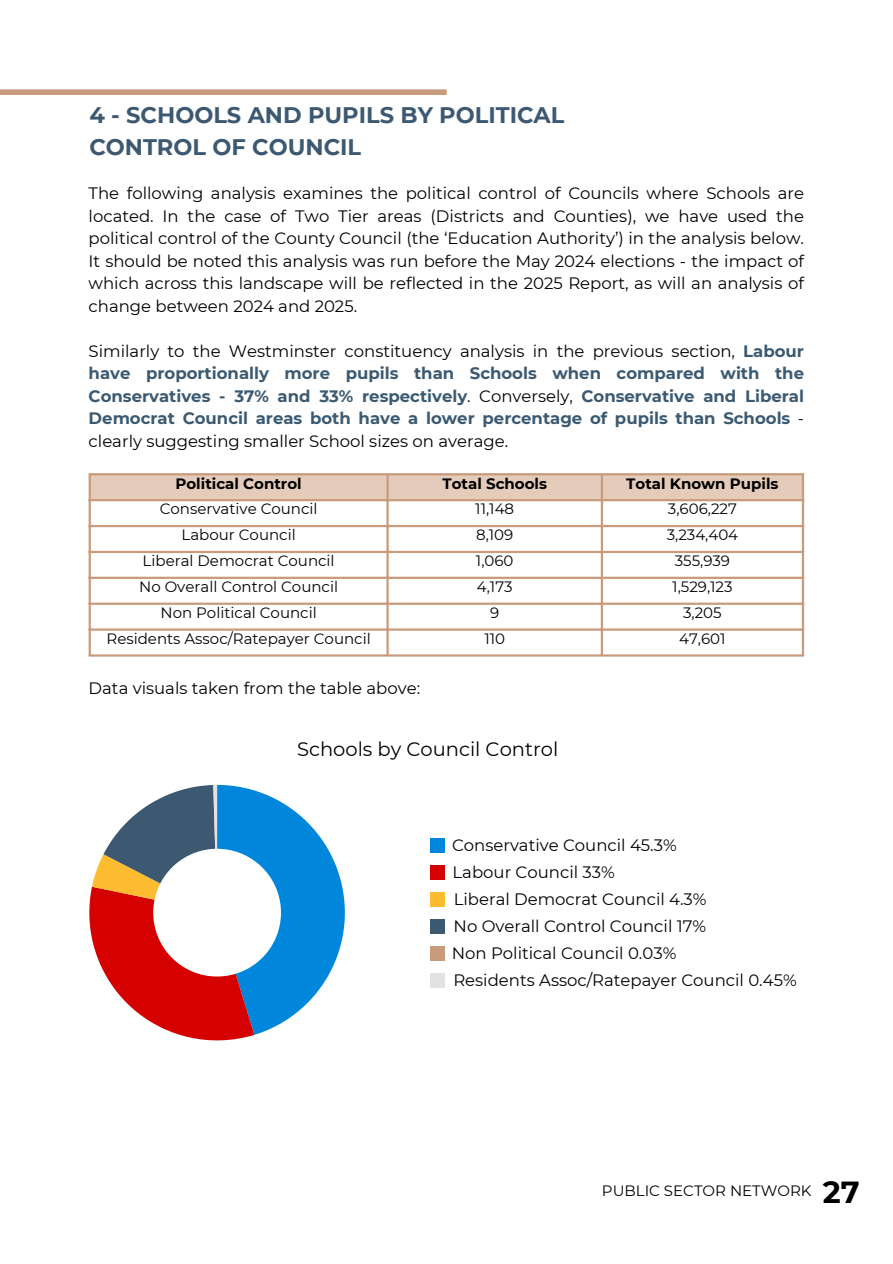
<style>
.page{position:relative;width:893px;height:1264px;background:#fff}
.page>*{position:absolute;margin:0;border:0;box-sizing:border-box;transform-origin:0 0}
.t1{font:700 30.45px "Montserrat";color:#000}
.t2{font:700 22.5px/31.5px "Montserrat";color:#3c5971}
.t3{font:19.5px "Montserrat";color:#000}
.t4{font:16.5px/22.5px "Montserrat";color:#000;text-align:justify}
.t5{font:700 16.5px/22.5px "Montserrat";color:#3b5a71;text-align:justify}
.t6{font:15px "Montserrat";color:#000}
.t7{font:700 15px "Montserrat";color:#000}
.s1{font-weight:400;color:#000}
</style>
<div class="page">
<div style="left:0;top:89px;width:446px;height:6px;background:#c89b7c"></div>
<div style="left:91px;top:475px;width:710px;height:24px;background:#e4cbba"></div>
<hr style="left:89px;top:475px;width:2px;height:179px;background:#c89b7c">
<hr style="left:386px;top:475px;width:2px;height:179px;background:#c89b7c">
<hr style="left:600px;top:475px;width:3px;height:179px;background:#c89b7c">
<hr style="left:801px;top:475px;width:3px;height:179px;background:#c89b7c">
<hr style="left:89px;top:473px;width:715px;height:2px;background:#c89b7c">
<hr style="left:89px;top:499px;width:715px;height:2px;background:#c89b7c">
<hr style="left:89px;top:525px;width:715px;height:2px;background:#c89b7c">
<hr style="left:89px;top:551px;width:715px;height:2px;background:#c89b7c">
<hr style="left:89px;top:576px;width:715px;height:3px;background:#c89b7c">
<hr style="left:89px;top:602px;width:715px;height:3px;background:#c89b7c">
<hr style="left:89px;top:628px;width:715px;height:2px;background:#c89b7c">
<hr style="left:89px;top:654px;width:715px;height:2px;background:#c89b7c">
<svg style="left:89px;top:785px;width:256px;height:255px"></svg>
<div style="left:430px;top:837px;width:14px;height:15px;background:#0087dc"></div>
<div style="left:430px;top:864px;width:14px;height:15px;background:#d50000"></div>
<div style="left:430px;top:945px;width:14px;height:15px;background:#c89b7c"></div>
<div style="left:430px;top:972px;width:14px;height:15px;background:#e2e2e2"></div>
<div style="left:430px;top:891px;width:14px;height:15px;background:#fdbb30"></div>
<div style="left:430px;top:918px;width:14px;height:15px;background:#3b5a71"></div>
<h1 class="t2" style="left:89px;top:99px;width:476px">4 - SCHOOLS AND PUPILS BY POLITICAL<br>CONTROL OF COUNCIL</h1>
<p class="t4" style="left:89px;top:182px;width:717px">The following analysis examines the political control of Councils where Schools are located. In the case of Two Tier areas (Districts and Counties), we have used the political control of the County Council (the ‘Education Authority’) in the analysis below.<br>It should be noted this analysis was run before the May 2024 elections - the impact of which across this landscape will be reflected in the 2025 Report, as will an analysis of change between 2024 and 2025.</p>
<p class="t5" style="left:89px;top:339px;width:717px"><span class="s1">Similarly to the Westminster constituency analysis in the previous section,</span> Labour have proportionally more pupils than Schools when compared with the Conservatives - 37% and 33% respectively<span class="s1">. Conversely,</span> Conservative and Liberal Democrat Council areas both have a lower percentage of pupils than Schools <span class="s1">- clearly suggesting smaller School sizes on average.</span></p>
<p class="t7" style="left:175px;top:474px;width:128px">Political Control</p>
<p class="t7" style="left:442px;top:474px;width:106px">Total Schools</p>
<p class="t7" style="left:626px;top:474px;width:154px">Total Known Pupils</p>
<p class="t6" style="left:160px;top:500px;width:159px">Conservative Council</p>
<p class="t6" style="left:475px;top:500px;width:40px">11,148</p>
<p class="t6" style="left:668px;top:500px;width:70px">3,606,227</p>
<p class="t6" style="left:181px;top:526px;width:116px">Labour Council</p>
<p class="t6" style="left:476px;top:526px;width:39px">8,109</p>
<p class="t6" style="left:666px;top:526px;width:73px">3,234,404</p>
<p class="t6" style="left:143px;top:551px;width:193px">Liberal Democrat Council</p>
<p class="t6" style="left:476px;top:551px;width:39px">1,060</p>
<p class="t6" style="left:674px;top:551px;width:57px">355,939</p>
<p class="t6" style="left:139px;top:577px;width:200px">No Overall Control Council</p>
<p class="t6" style="left:477px;top:577px;width:37px">4,173</p>
<p class="t6" style="left:672px;top:577px;width:62px">1,529,123</p>
<p class="t6" style="left:160px;top:603px;width:158px">Non Political Council</p>
<p class="t6" style="left:490px;top:603px;width:11px">9</p>
<p class="t6" style="left:683px;top:603px;width:40px">3,205</p>
<p class="t6" style="left:106px;top:629px;width:266px">Residents Assoc/Ratepayer Council</p>
<p class="t6" style="left:484px;top:629px;width:22px">110</p>
<h2 class="t6" style="left:679px;top:629px;width:48px">47,601</h2>
<p class="t4" style="left:89px;top:677px;width:333px">Data visuals taken from the table above:</p>
<p class="t3" style="left:297px;top:737px;width:263px">Schools by Council Control</p>
<p class="t4" style="left:452px;top:833px;width:226px">Conservative Council 45.3%</p>
<p class="t4" style="left:452px;top:860px;width:164px">Labour Council 33%</p>
<p class="t4" style="left:453px;top:887px;width:254px">Liberal Democrat Council 4.3%</p>
<p class="t4" style="left:453px;top:914px;width:254px">No Overall Control Council 17%</p>
<p class="t4" style="left:452px;top:941px;width:226px">Non Political Council 0.03%</p>
<p class="t4" style="left:453px;top:968px;width:345px">Residents Assoc/Ratepayer Council 0.45%</p>
<p class="t6" style="left:602px;top:1181px;width:211px">PUBLIC SECTOR NETWORK</p>
<p class="t1" style="left:822px;top:1173px;width:38px">27</p>
</div>
